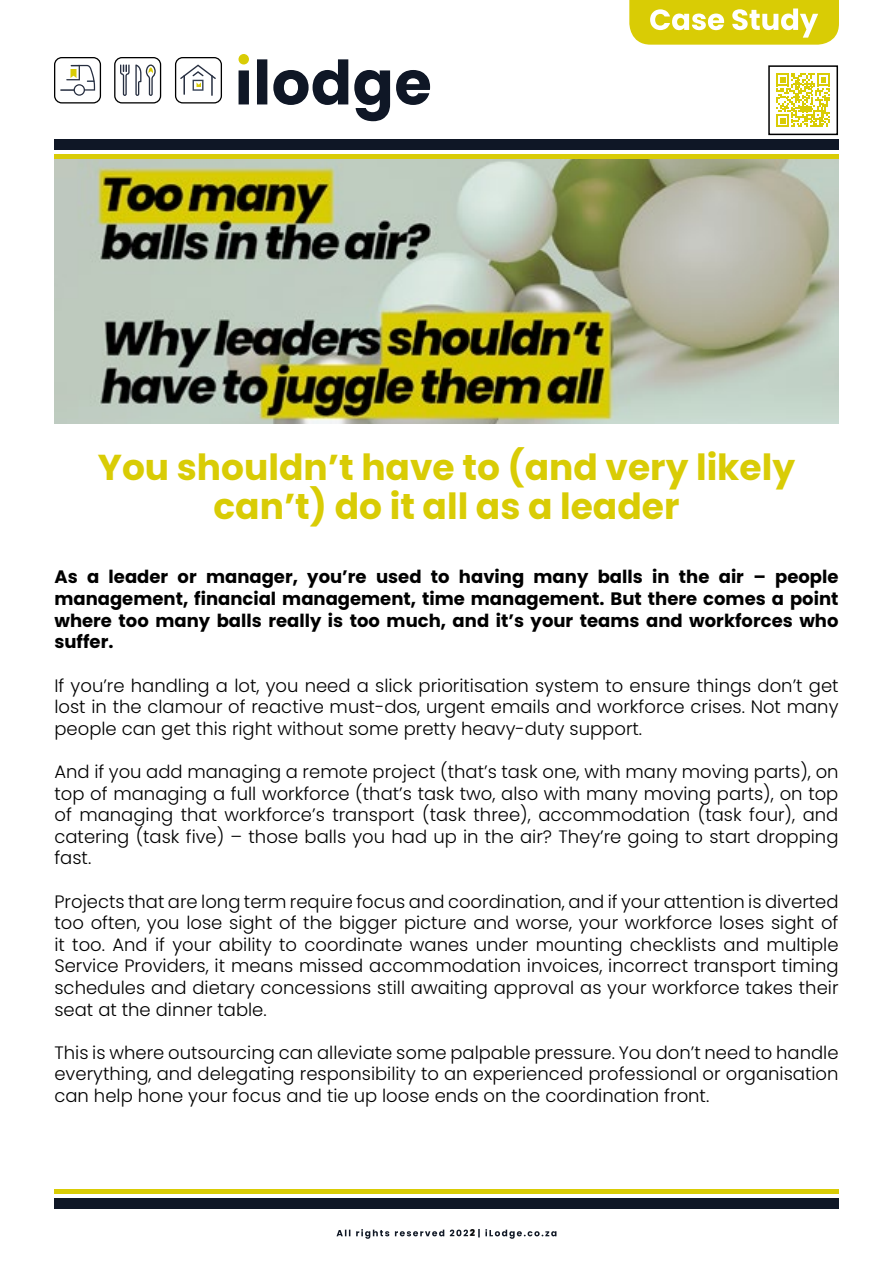
<style>
.page{position:relative;width:893px;height:1263px;background:#fff}
.page>*{position:absolute;margin:0;border:0;box-sizing:border-box;transform-origin:0 0}
.t1{font:700 36px/39px "Poppins";color:#d9cc05;text-align:center}
.t2{font:300 18px/21.6px "Poppins";color:#000;text-align:justify}
.t3{font:700 18px/21.6px "Poppins";color:#000;text-align:justify}
.t4{font:800 9.3px "Poppins";color:#000}
</style>
<div class="page">
<img style="left:54px;top:159px;width:784px;height:265px">
<svg style="left:175px;top:57px;width:47px;height:47px"></svg>
<svg style="left:114px;top:57px;width:47px;height:47px"></svg>
<svg style="left:54px;top:57px;width:47px;height:47px"></svg>
<svg style="left:239px;top:59px;width:191px;height:62px"></svg>
<div style="left:239px;top:54px;width:10px;height:10px;background:#d9cc05;border-radius:50%"></div>
<div style="left:54px;top:139px;width:785px;height:11px;background:#0f1726"></div>
<div style="left:54px;top:154px;width:785px;height:5px;background:#d9cc05"></div>
<svg style="left:629px;top:0;width:210px;height:45px"></svg>
<svg style="left:776px;top:73px;width:54px;height:54px"></svg>
<div style="left:768px;top:65px;width:70px;height:70px;border:2px solid #000"></div>
<div style="left:54px;top:1198px;width:785px;height:11px;background:#0f1726"></div>
<div style="left:54px;top:1189px;width:785px;height:5px;background:#d9cc05"></div>
<svg style="left:336px;top:1229px;width:220px;height:10px"></svg>
<h1 class="t1" style="left:98px;top:448px;width:699px">You shouldn’t have to (and very likely can’t) do it all as a leader</h1>
<p class="t3" style="left:54px;top:566px;width:786px">As a leader or manager, you’re used to having many balls in the air – people management, financial management, time management. But there comes a point where too many balls really is too much, and it’s your teams and workforces who suffer.</p>
<p class="t2" style="left:54px;top:674px;width:786px">If you’re handling a lot, you need a slick prioritisation system to ensure things don’t get lost in the clamour of reactive must-dos, urgent emails and workforce crises. Not many people can get this right without some pretty heavy-duty support.</p>
<p class="t2" style="left:54px;top:761px;width:786px">And if you add managing a remote project (that’s task one, with many moving parts), on top of managing a full workforce (that’s task two, also with many moving parts), on top of managing that workforce’s transport (task three), accommodation (task four), and catering (task five) – those balls you had up in the air? They’re going to start dropping fast.</p>
<p class="t2" style="left:54px;top:890px;width:786px">Projects that are long term require focus and coordination, and if your attention is diverted too often, you lose sight of the bigger picture and worse, your workforce loses sight of it too. And if your ability to coordinate wanes under mounting checklists and multiple Service Providers, it means missed accommodation invoices, incorrect transport timing schedules and dietary concessions still awaiting approval as your workforce takes their seat at the dinner table.</p>
<p class="t2" style="left:54px;top:1042px;width:785px">This is where outsourcing can alleviate some palpable pressure. You don’t need to handle everything, and delegating responsibility to an experienced professional or organisation can help hone your focus and tie up loose ends on the coordination front.</p>
<p class="t4" style="left:470px;top:1228px;width:7px">2</p>
</div>
